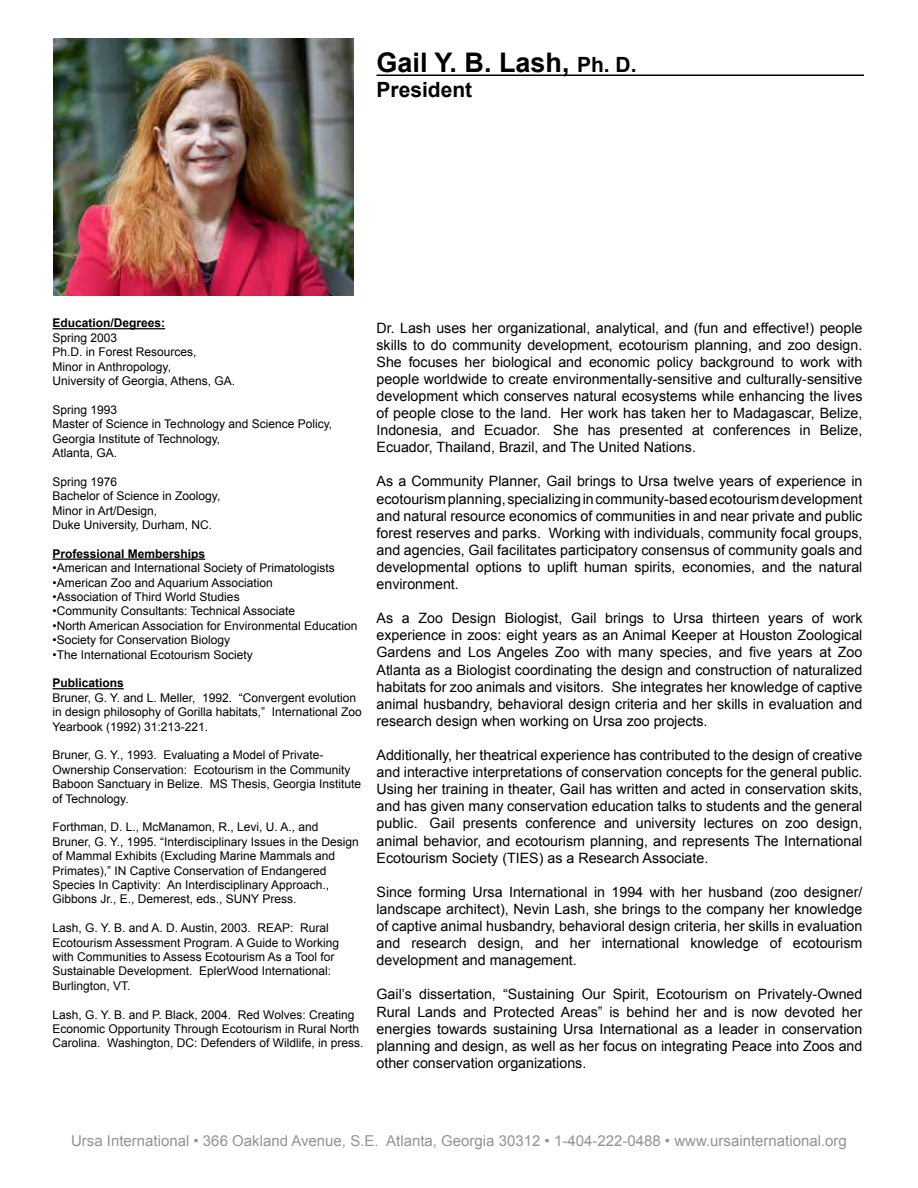
<style>
.page{position:relative;width:918px;height:1188px;background:#fff}
.page>*{position:absolute;margin:0;border:0;box-sizing:border-box;transform-origin:0 0}
.t1{font:700 27px "Arial";color:#000}
.t2{font:700 21px "Arial";color:#000}
.t3{font:15px "Arial";color:#919396}
.t4{font:14.25px/17.1px "Arial";color:#000;text-align:justify}
.t5{font:12px/14.4px "Arial";color:#000}
.t6{font:700 12px "Arial";color:#000}
.s1{font-size:21px}
</style>
<div class="page">
<hr style="left:52px;top:328px;width:113px;height:1px;background:#000">
<hr style="left:52px;top:559px;width:153px;height:1px;background:#000">
<hr style="left:52px;top:688px;width:72px;height:1px;background:#000">
<hr style="left:376px;top:75px;width:488px;height:1px;background:#000">
<img style="left:54px;top:39px;width:300px;height:257px">
<h1 class="t1" style="left:376px;top:44px;width:262px">Gail Y. B. Lash, <span class="s1">Ph. D.</span></h1>
<h2 class="t2" style="left:377px;top:76px;width:97px">President</h2>
<p class="t6" style="left:52px;top:315px;width:114px">Education/Degrees:</p>
<p class="t5" style="left:52px;top:331px;width:184px">Spring 2003<br>Ph.D. in Forest Resources,<br>Minor in Anthropology,<br>University of Georgia, Athens, GA.</p>
<p class="t5" style="left:52px;top:403px;width:281px">Spring 1993<br>Master of Science in Technology and Science Policy,<br>Georgia Institute of Technology,<br>Atlanta, GA.</p>
<p class="t5" style="left:52px;top:475px;width:169px">Spring 1976<br>Bachelor of Science in Zoology,<br>Minor in Art/Design,<br>Duke University, Durham, NC.</p>
<p class="t6" style="left:52px;top:546px;width:154px">Professional Memberships</p>
<p class="t5" style="left:52px;top:561px;width:284px">•American and International Society of Primatologists</p>
<p class="t5" style="left:52px;top:575px;width:222px">•American Zoo and Aquarium Association</p>
<p class="t5" style="left:52px;top:590px;width:189px">•Association of Third World Studies</p>
<p class="t5" style="left:52px;top:604px;width:244px">•Community Consultants: Technical Associate</p>
<p class="t5" style="left:52px;top:619px;width:306px">•North American Association for Environmental Education</p>
<p class="t5" style="left:52px;top:633px;width:179px">•Society for Conservation Biology</p>
<p class="t5" style="left:52px;top:647px;width:202px">•The International Ecotourism Society</p>
<p class="t6" style="left:52px;top:675px;width:73px">Publications</p>
<p class="t5" style="left:52px;top:691px;width:311px">Bruner, G. Y. and L. Meller, 1992. “Convergent evolution in design philosophy of Gorilla habitats,” International Zoo<br>Yearbook (1992) 31:213-221.</p>
<p class="t5" style="left:52px;top:748px;width:310px">Bruner, G. Y., 1993. Evaluating a Model of Private-Ownership Conservation: Ecotourism in the Community Baboon Sanctuary in Belize. MS Thesis, Georgia Institute of Technology.</p>
<p class="t5" style="left:52px;top:820px;width:308px">Forthman, D. L., McManamon, R., Levi, U. A., and Bruner, G. Y., 1995. “Interdisciplinary Issues in the Design of Mammal Exhibits (Excluding Marine Mammals and Primates),” IN Captive Conservation of Endangered Species In Captivity: An Interdisciplinary Approach., Gibbons Jr., E., Demerest, eds., SUNY Press.</p>
<p class="t5" style="left:52px;top:921px;width:288px">Lash, G. Y. B. and A. D. Austin, 2003. REAP: Rural Ecotourism Assessment Program. A Guide to Working with Communities to Assess Ecotourism As a Tool for Sustainable Development. EplerWood International:<br>Burlington, VT.</p>
<p class="t5" style="left:52px;top:1007px;width:312px">Lash, G. Y. B. and P. Black, 2004. Red Wolves: Creating<br>Economic Opportunity Through Ecotourism in Rural North<br>Carolina. Washington, DC: Defenders of Wildlife, in press.</p>
<p class="t4" style="left:376px;top:319px;width:487px">Dr. Lash uses her organizational, analytical, and (fun and effective!) people skills to do community development, ecotourism planning, and zoo design.<br>She focuses her biological and economic policy background to work with people worldwide to create environmentally-sensitive and culturally-sensitive development which conserves natural ecosystems while enhancing the lives of people close to the land. Her work has taken her to Madagascar, Belize, Indonesia, and Ecuador. She has presented at conferences in Belize, Ecuador, Thailand, Brazil, and The United Nations.</p>
<p class="t4" style="left:376px;top:473px;width:488px">As a Community Planner, Gail brings to Ursa twelve years of experience in ecotourism planning, specializing in community-based ecotourism development and natural resource economics of communities in and near private and public forest reserves and parks. Working with individuals, community focal groups, and agencies, Gail facilitates participatory consensus of community goals and developmental options to uplift human spirits, economies, and the natural environment.</p>
<p class="t4" style="left:376px;top:610px;width:488px">As a Zoo Design Biologist, Gail brings to Ursa thirteen years of work experience in zoos: eight years as an Animal Keeper at Houston Zoological Gardens and Los Angeles Zoo with many species, and five years at Zoo Atlanta as a Biologist coordinating the design and construction of naturalized habitats for zoo animals and visitors. She integrates her knowledge of captive animal husbandry, behavioral design criteria and her skills in evaluation and research design when working on Ursa zoo projects.</p>
<p class="t4" style="left:376px;top:747px;width:488px">Additionally, her theatrical experience has contributed to the design of creative and interactive interpretations of conservation concepts for the general public.<br>Using her training in theater, Gail has written and acted in conservation skits, and has given many conservation education talks to students and the general public. Gail presents conference and university lectures on zoo design, animal behavior, and ecotourism planning, and represents The International Ecotourism Society (TIES) as a Research Associate.</p>
<p class="t4" style="left:376px;top:883px;width:487px">Since forming Ursa International in 1994 with her husband (zoo designer/ landscape architect), Nevin Lash, she brings to the company her knowledge of captive animal husbandry, behavioral design criteria, her skills in evaluation and research design, and her international knowledge of ecotourism development and management.</p>
<p class="t4" style="left:376px;top:986px;width:488px">Gail’s dissertation, “Sustaining Our Spirit, Ecotourism on Privately-Owned Rural Lands and Protected Areas” is behind her and is now devoted her energies towards sustaining Ursa International as a leader in conservation planning and design, as well as her focus on integrating Peace into Zoos and other conservation organizations.</p>
<p class="t3" style="left:71px;top:1131px;width:777px">Ursa International • 366 Oakland Avenue, S.E. Atlanta, Georgia 30312 • 1-404-222-0488 • www.ursainternational.org</p>
</div>
